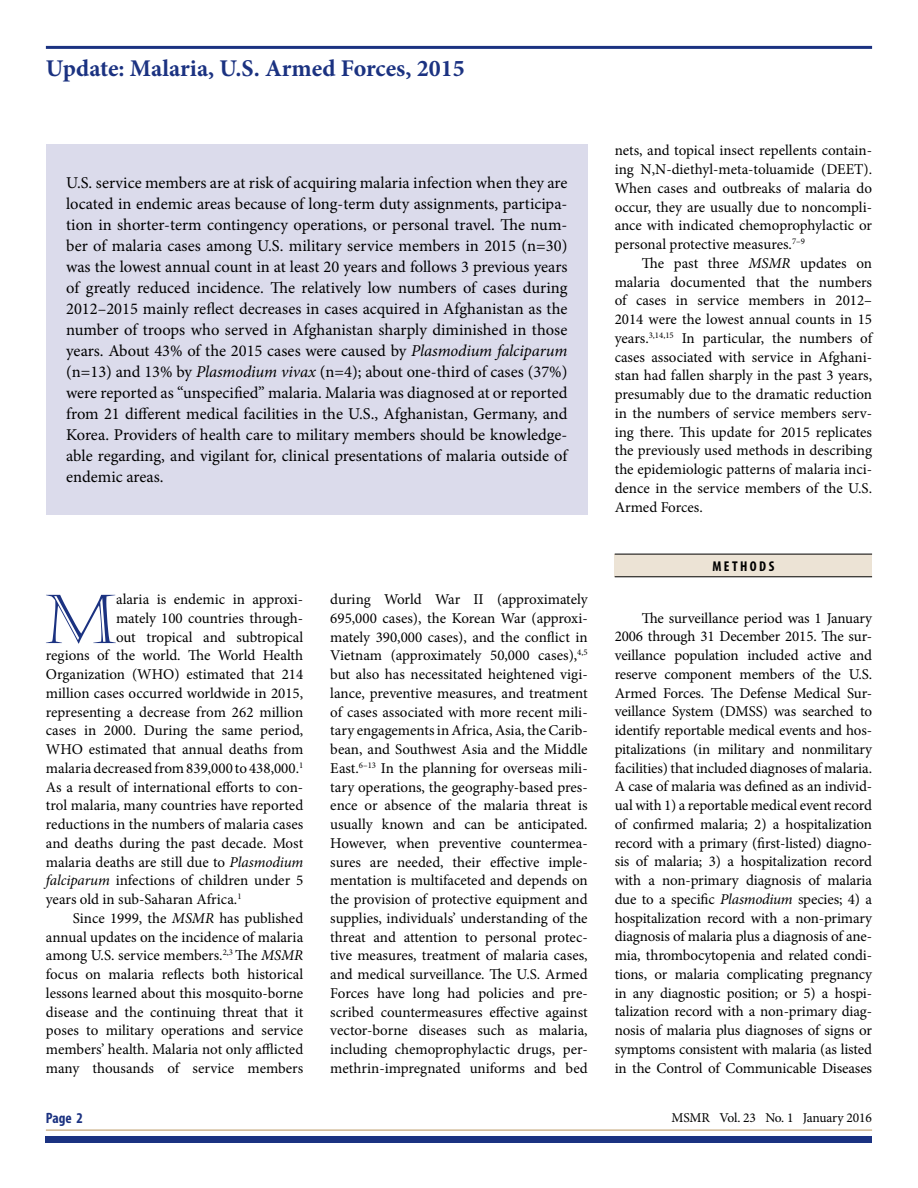
<style>
.page{position:relative;width:918px;height:1188px;background:#fff}
.page>*{position:absolute;margin:0;border:0;box-sizing:border-box;transform-origin:0 0}
.Body_DropCap{font:67.5px "Castellar";color:#1b3281}
.Heads{font:700 24px "Minion Pro";color:#1b3281}
.Abstract{font:16.5px/21px "Minion Pro";color:#000;text-align:justify}
.Body{font:15px/18.8px "Minion Pro";letter-spacing:-.005em;color:#000;text-align:justify}
.Body_DropCap-2{font:15px "Minion Pro";color:#000}
.t1{font:700 condensed 15px "Myriad Pro";color:#1b3281}
.Heads_Rules__copy_pa{font:700 condensed 14.25px "Myriad Pro";letter-spacing:.175em;color:#000}
.t2{font:13.5px "Minion Pro";letter-spacing:-.01em;color:#010202}
.s1{font-style:italic}
.s2{color:#000}
</style>
<div class="page">
<div style="left:46px;top:1136px;width:826px;height:6px;background:#1b3281"></div>
<hr style="left:46px;top:1129px;width:826px;height:2px;background:#cfb691">
<div style="left:46px;top:144px;width:542px;height:371px;background:#dbdbeb"></div>
<hr style="left:46px;top:46px;width:826px;height:3px;background:#1b3281">
<div style="left:615px;top:554px;width:257px;height:23px;background:#ece3d5"></div>
<hr style="left:615px;top:576px;width:257px;height:1px;background:#000">
<hr style="left:615px;top:554px;width:257px;height:1px;background:#000">
<h1 class="Heads" style="left:46px;top:51px;width:420px">Update: Malaria, U.S. Armed Forces, 2015</h1>
<p class="Abstract" style="left:66px;top:172px;width:503px">U.S. service members are at risk of acquiring malaria infection when they are located in endemic areas because of long-term duty assignments, participa&shy;tion in shorter-term contingency operations, or personal travel. The num&shy;ber of malaria cases among U.S. military service members in 2015 (n=30) was the lowest annual count in at least 20 years and follows 3 previous years of greatly reduced incidence. The relatively low numbers of cases during 2012–2015 mainly reflect decreases in cases acquired in Afghanistan as the number of troops who served in Afghanistan sharply diminished in those years. About 43% of the 2015 cases were caused by <span class="s1">Plasmodium falciparum </span>(n=13) and 13% by <span class="s1">Plasmodium vivax</span> (n=4); about one-third of cases (37%) were reported as “unspecified” malaria. Malaria was diagnosed at or reported from 21 different medical facilities in the U.S., Afghanistan, Germany, and Korea. Providers of health care to military members should be knowledge&shy;able regarding, and vigilant for, clinical presentations of malaria outside of endemic areas.</p>
<p class="Body_DropCap" style="left:45px;top:581px;width:72px">M</p>
<p class="Body_DropCap-2" style="left:116px;top:589px;width:189px">alaria is endemic in approxi-</p>
<p class="Body_DropCap-2" style="left:116px;top:608px;width:189px">mately 100 countries through-</p>
<p class="Body_DropCap-2" style="left:116px;top:627px;width:189px">out tropical and subtropical</p>
<p class="Body_DropCap-2" style="left:46px;top:645px;width:259px">regions of the world. The World Health</p>
<p class="Body_DropCap-2" style="left:46px;top:664px;width:259px">Organization (WHO) estimated that 214</p>
<p class="Body_DropCap-2" style="left:46px;top:683px;width:259px">million cases occurred worldwide in 2015,</p>
<p class="Body_DropCap-2" style="left:46px;top:702px;width:259px">representing a decrease from 262 million</p>
<p class="Body_DropCap-2" style="left:46px;top:720px;width:259px">cases in 2000. During the same period,</p>
<p class="Body_DropCap-2" style="left:46px;top:739px;width:259px">WHO estimated that annual deaths from</p>
<p class="Body_DropCap-2" style="left:46px;top:758px;width:259px">malaria decreased from 839,000 to 438,000.<sup>1</sup></p>
<p class="Body_DropCap-2" style="left:46px;top:777px;width:259px">As a result of international efforts to con-</p>
<p class="Body_DropCap-2" style="left:46px;top:795px;width:259px">trol malaria, many countries have reported</p>
<p class="Body_DropCap-2" style="left:46px;top:814px;width:259px">reductions in the numbers of malaria cases</p>
<p class="Body_DropCap-2" style="left:46px;top:833px;width:259px">and deaths during the past decade. Most</p>
<p class="Body_DropCap-2" style="left:46px;top:852px;width:259px">malaria deaths are still due to <span class="s1">Plasmodium</span></p>
<p class="Body_DropCap-2" style="left:46px;top:870px;width:259px"><span class="s1">falciparum</span> infections of children under 5</p>
<p class="Body_DropCap-2" style="left:46px;top:889px;width:197px">years old in sub-Saharan Africa.<sup>1</sup></p>
<p class="Body" style="left:46px;top:909px;width:259px;text-indent:27px">Since 1999, the <span class="s1">MSMR</span> has published annual updates on the incidence of malaria among U.S. service members.<sup>2,3</sup> The <span class="s1">MSMR </span>focus on malaria reflects both historical lessons learned about this mosquito-borne disease and the continuing threat that it poses to military operations and service members’ health. Malaria not only afflicted many thousands of service members</p>
<p class="Body" style="left:330px;top:590px;width:259px">during World War II (approximately 695,000 cases), the Korean War (approxi&shy;mately 390,000 cases), and the conflict in Vietnam (approximately 50,000 cases),<sup>4,5 </sup>but also has necessitated heightened vigi&shy;lance, preventive measures, and treatment of cases associated with more recent mili&shy;tary engagements in Africa, Asia, the Carib&shy;bean, and Southwest Asia and the Middle East.<sup>6–13</sup> In the planning for overseas mili&shy;tary operations, the geography-based pres&shy;ence or absence of the malaria threat is usually known and can be anticipated.<br>However, when preventive countermea&shy;sures are needed, their effective imple&shy;mentation is multifaceted and depends on the provision of protective equipment and supplies, individuals’ understanding of the threat and attention to personal protec&shy;tive measures, treatment of malaria cases, and medical surveillance. The U.S. Armed Forces have long had policies and pre&shy;scribed countermeasures effective against vector-borne diseases such as malaria, including chemoprophylactic drugs, per&shy;methrin-impregnated uniforms and bed</p>
<p class="Body" style="left:615px;top:141px;width:259px">nets, and topical insect repellents contain&shy;ing N,N-diethyl-meta-toluamide (DEET).<br>When cases and outbreaks of malaria do occur, they are usually due to noncompli&shy;ance with indicated chemoprophylactic or personal protective measures.<sup>7–9</sup></p>
<p class="Body" style="left:615px;top:254px;width:259px;text-indent:27px">The past three <span class="s1">MSMR</span> updates on malaria documented that the numbers of cases in service members in 2012– 2014 were the lowest annual counts in 15 years.<sup>3,14,15</sup> In particular, the numbers of cases associated with service in Afghani&shy;stan had fallen sharply in the past 3 years, presumably due to the dramatic reduction in the numbers of service members serv&shy;ing there. This update for 2015 replicates the previously used methods in describing the epidemiologic patterns of malaria inci&shy;dence in the service members of the U.S.<br>Armed Forces.</p>
<h2 class="Heads_Rules__copy_pa" style="left:712px;top:557px;width:63px">METHODS</h2>
<p class="Body" style="left:615px;top:609px;width:259px;text-indent:27px">The surveillance period was 1 January 2006 through 31 December 2015. The sur&shy;veillance population included active and reserve component members of the U.S.<br>Armed Forces. The Defense Medical Sur&shy;veillance System (DMSS) was searched to identify reportable medical events and hos&shy;pitalizations (in military and nonmilitary facilities) that included diagnoses of malaria.<br>A case of malaria was defined as an individ&shy;ual with 1) a reportable medical event record of confirmed malaria; 2) a hospitalization record with a primary (first-listed) diagno&shy;sis of malaria; 3) a hospitalization record with a non-primary diagnosis of malaria due to a specific <span class="s1">Plasmodium</span> species; 4) a hospitalization record with a non-primary diagnosis of malaria plus a diagnosis of ane&shy;mia, thrombocytopenia and related condi&shy;tions, or malaria complicating pregnancy in any diagnostic position; or 5) a hospi&shy;talization record with a non-primary diag&shy;nosis of malaria plus diagnoses of signs or symptoms consistent with malaria (as listed in the Control of Communicable Diseases</p>
<p class="t1" style="left:46px;top:1109px;width:39px">Page 2</p>
<p class="t2" style="left:671px;top:1109px;width:202px"><span class="s2">MSMR</span> Vol. 23 No. 1 January 2016</p>
</div>
